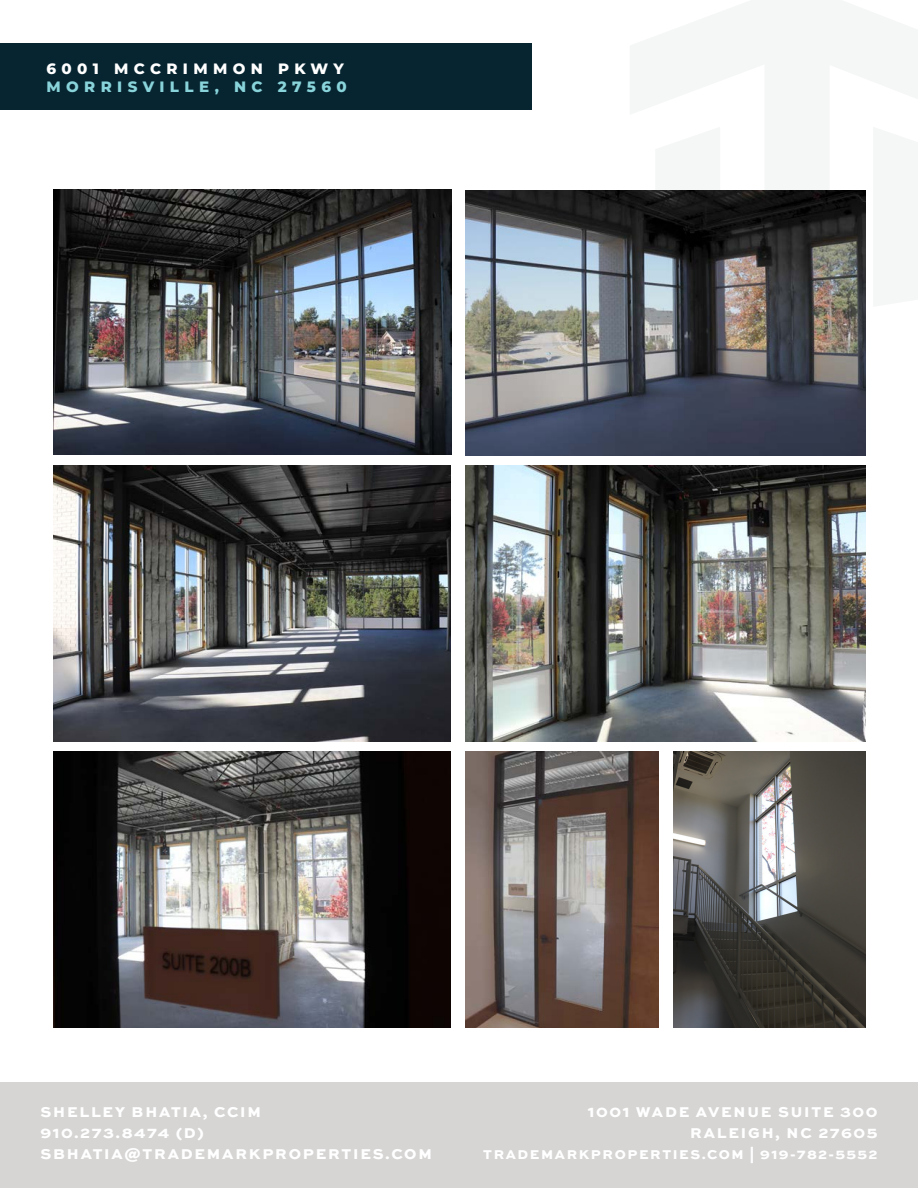
<style>
.page{position:relative;width:918px;height:1188px;background:#fff}
.page>*{position:absolute;margin:0;border:0;box-sizing:border-box;transform-origin:0 0}
.t1{font:15px "Sweet Sans Heavy SC";letter-spacing:.12em;color:#fff}
.t2{font:800 15px "Montserrat";letter-spacing:.36em;color:#89d3da}
.t3{font:800 15px "Montserrat";letter-spacing:.36em;color:#fff}
.t4{font:15px "Sweet Sans Heavy SC";letter-spacing:.1em;color:#fff}
.t5{font:13.5px "Sweet Sans Heavy SC";letter-spacing:.12em;color:#fff}
</style>
<div class="page">
<div style="left:0;top:43px;width:531px;height:67px;background:#062531"></div>
<div style="left:0;top:1082px;width:918px;height:106px;background:#d6d5d4"></div>
<img style="left:54px;top:752px;width:397px;height:276px">
<img style="left:466px;top:752px;width:192px;height:276px">
<img style="left:673px;top:752px;width:193px;height:276px">
<img style="left:54px;top:465px;width:397px;height:276px">
<img style="left:466px;top:465px;width:400px;height:276px">
<img style="left:54px;top:190px;width:398px;height:265px">
<img style="left:466px;top:191px;width:400px;height:265px">
<p class="t3" style="left:46px;top:57px;width:299px">6001 MCCRIMMON PKWY</p>
<p class="t2" style="left:46px;top:76px;width:302px">MORRISVILLE, NC 27560</p>
<p class="t1" style="left:41px;top:1103px;width:222px">SHELLEY BHATIA, CCIM</p>
<p class="t4" style="left:40px;top:1124px;width:165px">910.273.8474 (D)</p>
<p class="t1" style="left:41px;top:1145px;width:393px">SBHATIA@TRADEMARKPROPERTIES.COM</p>
<p class="t1" style="left:588px;top:1103px;width:291px">1001 WADE AVENUE SUITE 300</p>
<p class="t1" style="left:690px;top:1124px;width:189px">RALEIGH, NC 27605</p>
<p class="t5" style="left:483px;top:1146px;width:396px">TRADEMARKPROPERTIES.COM | 919-782-5552</p>
</div>
